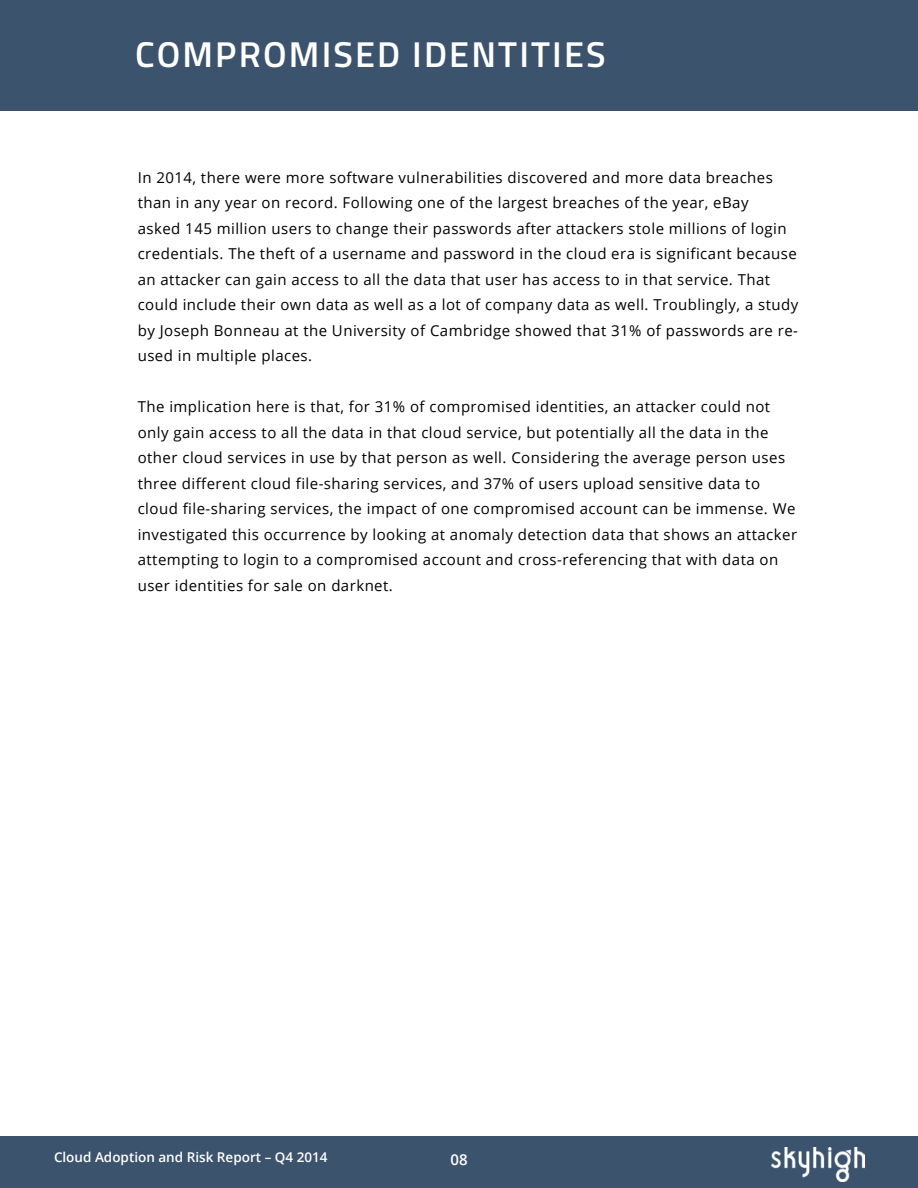
<style>
.page{position:relative;width:918px;height:1188px;background:#fff}
.page>*{position:absolute;margin:0;border:0;box-sizing:border-box;transform-origin:0 0}
.t1{font:600 36px "Titillium";letter-spacing:.06em;color:#fff}
.t2{font:15px/25.5px "Open Sans";letter-spacing:.03em;color:#000}
.t3{font:600 15px "Open Sans";color:#fff}
.t4{font:600 13.5px "Open Sans";color:#fff}
</style>
<div class="page">
<div style="left:0;top:1136px;width:918px;height:52px;background:#3b536c"></div>
<img style="left:771px;top:1148px;width:94px;height:34px">
<div style="left:0;top:0;width:918px;height:111px;background:#3b536c"></div>
<h1 class="t1" style="left:135px;top:27px;width:472px">COMPROMISED IDENTITIES</h1>
<p class="t2" style="left:138px;top:164px;width:662px">In 2014, there were more software vulnerabilities discovered and more data breaches than in any year on record. Following one of the largest breaches of the year, eBay<br>asked 145 million users to change their passwords after attackers stole millions of login credentials. The theft of a username and password in the cloud era is significant because an attacker can gain access to all the data that user has access to in that service. That could include their own data as well as a lot of company data as well. Troublingly, a study by Joseph Bonneau at the University of Cambridge showed that 31% of passwords are re&shy;used in multiple places.</p>
<p class="t2" style="left:138px;top:394px;width:661px">The implication here is that, for 31% of compromised identities, an attacker could not only gain access to all the data in that cloud service, but potentially all the data in the other cloud services in use by that person as well. Considering the average person uses three different cloud file-sharing services, and 37% of users upload sensitive data to cloud file-sharing services, the impact of one compromised account can be immense. We investigated this occurrence by looking at anomaly detection data that shows an attacker attempting to login to a compromised account and cross-referencing that with data on user identities for sale on darknet.</p>
<p class="t4" style="left:54px;top:1148px;width:275px">Cloud Adoption and Risk Report – Q4 2014</p>
<p class="t3" style="left:450px;top:1149px;width:19px">08</p>
</div>
